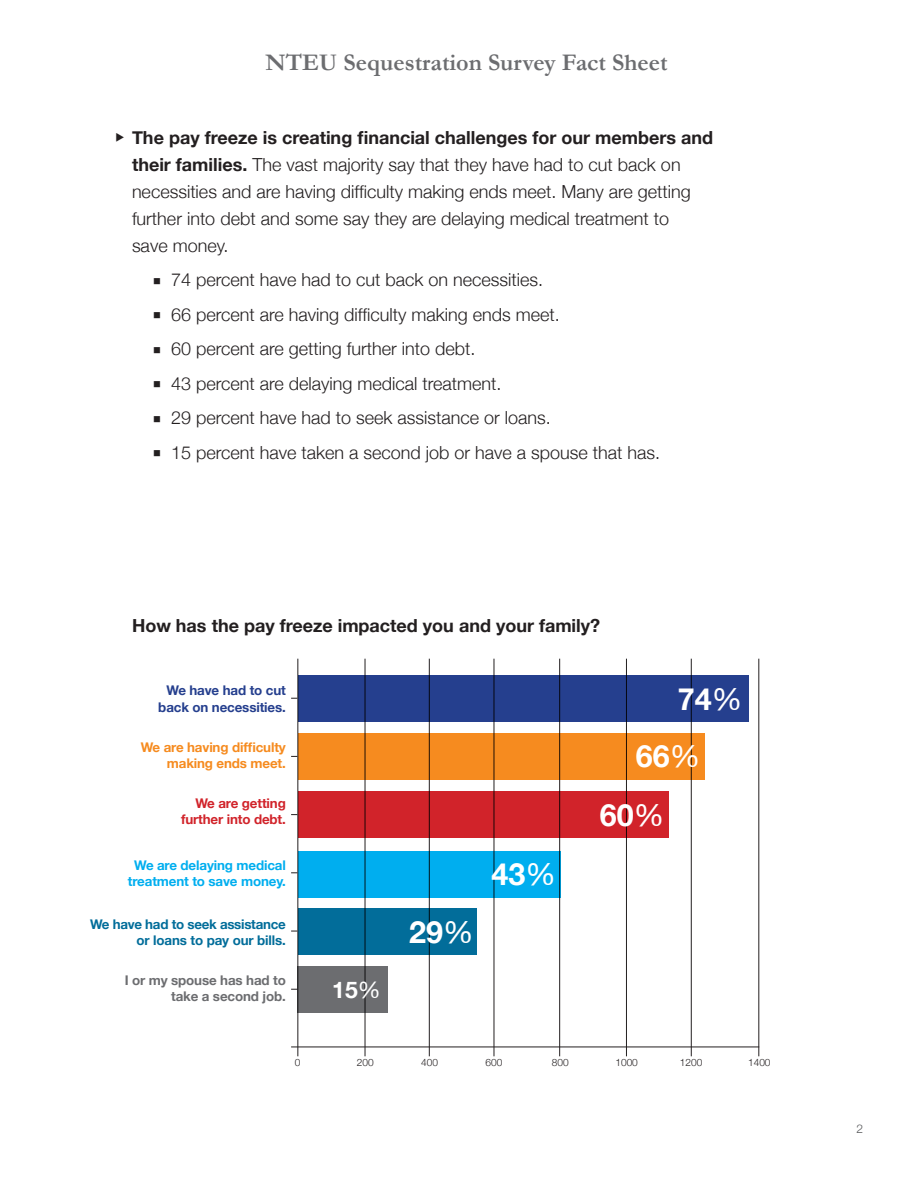
<style>
.page{position:relative;width:918px;height:1188px;background:#fff}
.page>*{position:absolute;margin:0;border:0;box-sizing:border-box;transform-origin:0 0}
.t1{font:700 30.6px "Helvetica Neue";color:#fff}
.t2{font:700 24px "Garamond";color:#6c6d70}
.t3{font:700 22.95px "Helvetica Neue";color:#fff}
.t4{font:300 18px/27px "Helvetica Neue";color:#231f20}
.t5{font:700 18px "Helvetica Neue";color:#231f20}
.t6{font:700 13.35px/16px "Helvetica Neue";letter-spacing:-.02em;color:#026d9a;text-align:right}
.t7{font:700 13.35px/16px "Helvetica Neue";letter-spacing:-.01em;color:#00aeef;text-align:center}
.t8{font:700 13.35px/16px "Helvetica Neue";letter-spacing:-.01em;color:#f68b1f;text-align:right}
.t9{font:700 13.35px/16px "Helvetica Neue";letter-spacing:-.01em;color:#6c6d70;text-align:right}
.t10{font:700 13.35px/16px "Helvetica Neue";letter-spacing:-.01em;color:#253f8e;text-align:right}
.t11{font:700 13.35px/16px "Helvetica Neue";letter-spacing:-.01em;color:#d1232a;text-align:right}
.t12{font:300 12px "Helvetica Neue";color:#57585a}
.t13{font:300 10.05px "Helvetica Neue";color:#231f20}
.s1{font-weight:700}
.s2{font-weight:400}
</style>
<div class="page">
<hr style="left:297px;top:659px;width:1px;height:397px;background:#231f20">
<hr style="left:758px;top:659px;width:1px;height:397px;background:#231f20">
<hr style="left:691px;top:659px;width:1px;height:397px;background:#231f20">
<hr style="left:494px;top:659px;width:1px;height:397px;background:#231f20">
<hr style="left:429px;top:659px;width:1px;height:397px;background:#231f20">
<hr style="left:291px;top:1047px;width:468px;height:1px;background:#231f20">
<hr style="left:626px;top:659px;width:1px;height:397px;background:#231f20">
<hr style="left:559px;top:659px;width:1px;height:397px;background:#231f20">
<hr style="left:365px;top:659px;width:1px;height:397px;background:#231f20">
<div style="left:298px;top:675px;width:451px;height:47px;background:#253f8e"></div>
<div style="left:298px;top:733px;width:407px;height:47px;background:#f68b1f"></div>
<div style="left:298px;top:791px;width:371px;height:47px;background:#d1232a"></div>
<div style="left:297px;top:966px;width:91px;height:47px;background:#6c6d70"></div>
<div style="left:298px;top:908px;width:179px;height:47px;background:#026d9a"></div>
<div style="left:298px;top:851px;width:263px;height:46px;background:#00aeef"></div>
<h2 class="t2" style="left:266px;top:48px;width:403px">NTEU Sequestration Survey Fact Sheet</h2>
<p class="t4" style="left:132px;top:123px;width:583px;text-indent:-16px">◆ <span class="s1">The pay freeze is creating financial challenges for our members and their families.</span> The vast majority say that they have had to cut back on necessities and are having difficulty making ends meet. Many are getting further into debt and some say they are delaying medical treatment to<br>save money.</p>
<p class="t4" style="left:153px;top:266px;width:392px">■ 74 percent have had to cut back on necessities.</p>
<p class="t4" style="left:153px;top:300px;width:408px">■ 66 percent are having difficulty making ends meet.</p>
<p class="t4" style="left:153px;top:335px;width:324px">■ 60 percent are getting further into debt.</p>
<p class="t4" style="left:153px;top:369px;width:350px">■ 43 percent are delaying medical treatment.</p>
<p class="t4" style="left:153px;top:404px;width:399px">■ 29 percent have had to seek assistance or loans.</p>
<p class="t4" style="left:153px;top:438px;width:509px">■ 15 percent have taken a second job or have a spouse that has.</p>
<p class="t5" style="left:132px;top:614px;width:470px">How has the pay freeze impacted you and your family?</p>
<p class="t10" style="left:158px;top:682px;width:129px">We have had to cut back on necessities.</p>
<p class="t8" style="left:141px;top:739px;width:146px">We are having difficulty making ends meet.</p>
<p class="t11" style="left:181px;top:795px;width:106px">We are getting further into debt.</p>
<p class="t7" style="left:128px;top:857px;width:159px">We are delaying medical treatment to save money.</p>
<p class="t1" style="left:492px;top:855px;width:66px">43<span class="s2">%</span></p>
<p class="t6" style="left:90px;top:916px;width:197px">We have had to seek assistance or loans to pay our bills.</p>
<p class="t1" style="left:409px;top:913px;width:66px">29<span class="s2">%</span></p>
<p class="t9" style="left:125px;top:972px;width:163px">I or my spouse has had to take a second job.</p>
<p class="t3" style="left:332px;top:976px;width:50px">15<span class="s2">%</span></p>
<p class="t1" style="left:678px;top:680px;width:66px">74<span class="s2">%</span></p>
<p class="t1" style="left:636px;top:737px;width:66px">66<span class="s2">%</span></p>
<p class="t1" style="left:600px;top:797px;width:66px">60<span class="s2">%</span></p>
<p class="t13" style="left:295px;top:1056px;width:7px">0</p>
<p class="t13" style="left:357px;top:1056px;width:18px">200</p>
<p class="t13" style="left:421px;top:1056px;width:18px">400</p>
<p class="t13" style="left:486px;top:1056px;width:18px">600</p>
<p class="t13" style="left:552px;top:1056px;width:18px">800</p>
<p class="t13" style="left:615px;top:1056px;width:24px">1000</p>
<p class="t13" style="left:680px;top:1056px;width:24px">1200</p>
<p class="t13" style="left:748px;top:1056px;width:24px">1400</p>
<p class="t12" style="left:857px;top:1122px;width:8px">2</p>
</div>
